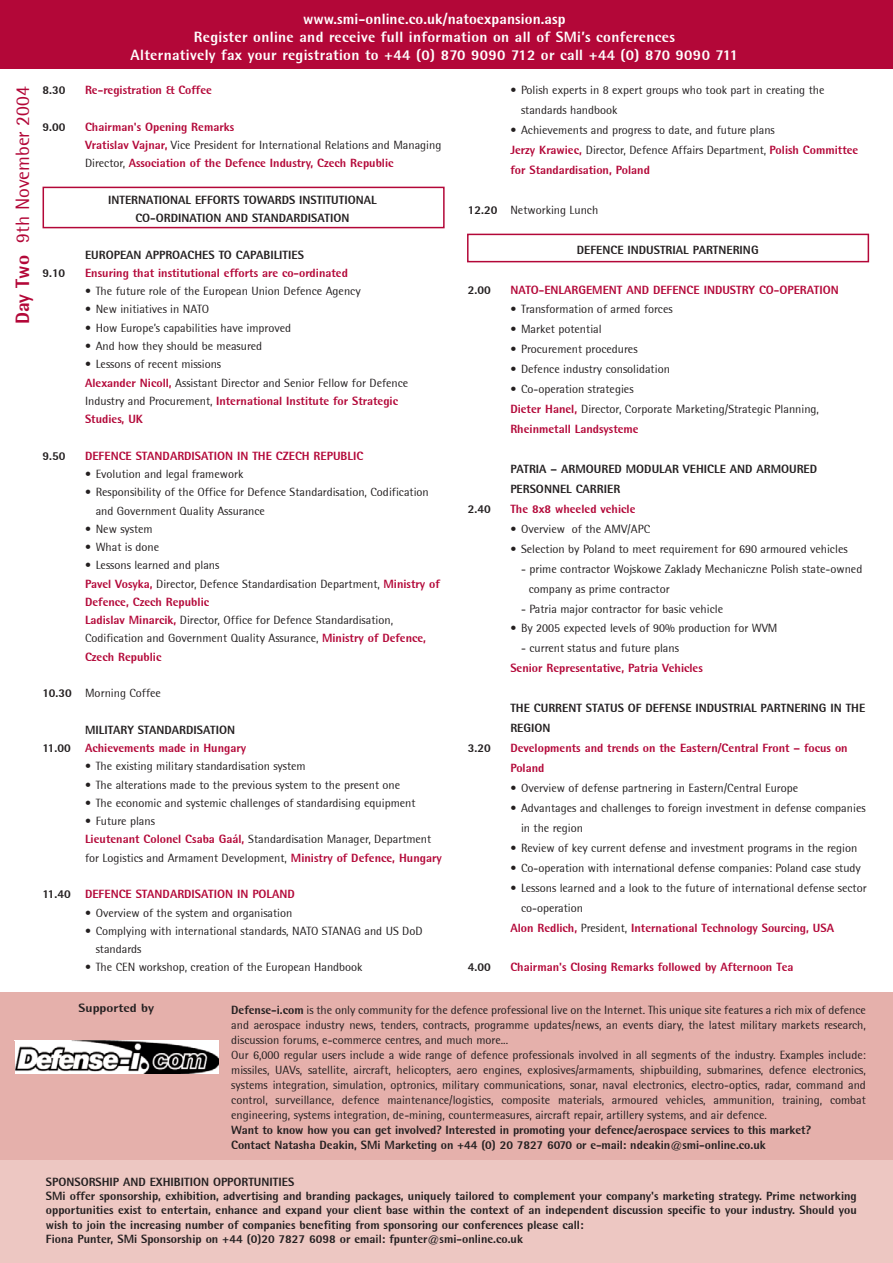
<style>
.page{position:relative;width:893px;height:1263px;background:#fff}
.page>*{position:absolute;margin:0;border:0;box-sizing:border-box;transform-origin:0 0}
.t1{font:19.5px "Rotis Semi Sans";color:#b30738}
.t2{font:800 15px/18px "Rotis Semi Sans";letter-spacing:.02em;color:#fff;text-align:center}
.t3{font:12px/18.3px "Rotis Semi Sans";color:#231f20}
.t4{font:800 12px/14.4px "Rotis Semi Sans";color:#231f20}
.t5{font:800 12px/18.3px "Rotis Semi Sans";color:#b30738}
.t6{font:800 12px "Rotis Semi Sans";color:#231f20;scale:1.11 1}
.s1{font-weight:800}
.s2{font-weight:400;color:#231f20}
.s3{font-weight:800;color:#b30738}
.s4{color:#b30738}
.s5{color:#231f20}
</style>
<div class="page">
<div style="left:0;top:0;width:892px;height:68px;background:#b30738"></div>
<div style="left:0;top:993px;width:892px;height:270px;background:#e5b0ab"></div>
<div style="left:0;top:1160px;width:892px;height:103px;background:#edc7c2"></div>
<img style="left:15px;top:1041px;width:203px;height:33px">
<svg style="left:42px;top:186px;width:827px;height:77px"></svg>
<h1 class="t1" style="left:14px;top:324px;width:239px;rotate:-90deg"><span class="s1">Day Two</span> 9th November 2004</h1>
<p class="t2" style="left:131px;top:11px;width:609px">www.smi-online.co.uk/natoexpansion.asp<br>Register online and receive full information on all of SMi»s conferences<br>Alternatively fax your registration to +44 (0) 870 9090 712 or call +44 (0) 870 9090 711</p>
<p class="t4" style="left:43px;top:84px;width:24px">8.30</p>
<p class="t5" style="left:85px;top:82px;width:128px">Re-registration &amp; Coffee</p>
<p class="t4" style="left:43px;top:120px;width:24px">9.00</p>
<p class="t5" style="left:85px;top:118px;width:358px">Chairman's Opening Remarks<br>Vratislav Vajnar, <span class="s2">Vice President for International Relations and Managing<br>Director,</span> Association of the Defence Industry, Czech Republic</p>
<p class="t4" style="left:108px;top:192px;width:270px;line-height:18.3px;text-align:center">INTERNATIONAL EFFORTS TOWARDS INSTITUTIONAL<br>CO-ORDINATION AND STANDARDISATION</p>
<p class="t4" style="left:85px;top:248px;width:220px">EUROPEAN APPROACHES TO CAPABILITIES</p>
<p class="t4" style="left:43px;top:267px;width:24px">9.10</p>
<p class="t5" style="left:85px;top:265px;width:264px">Ensuring that institutional efforts are co-ordinated</p>
<p class="t3" style="left:85px;top:283px;width:277px">• The future role of the European Union Defence Agency</p>
<p class="t3" style="left:85px;top:301px;width:125px">• New initiatives in NATO</p>
<p class="t3" style="left:85px;top:319px;width:207px">• How Europe»s capabilities have improved</p>
<p class="t3" style="left:85px;top:338px;width:179px">• And how they should be measured</p>
<p class="t3" style="left:85px;top:356px;width:325px">• Lessons of recent missions<br><span class="s3">Alexander Nicoll,</span> Assistant Director and Senior Fellow for Defence Industry and Procurement, <span class="s3">International Institute for Strategic Studies, UK</span></p>
<p class="t4" style="left:43px;top:449px;width:24px">9.50</p>
<p class="t5" style="left:85px;top:447px;width:280px">DEFENCE STANDARDISATION IN THE CZECH REPUBLIC</p>
<p class="t3" style="left:85px;top:466px;width:160px">• Evolution and legal framework</p>
<p class="t3" style="left:96px;top:484px;width:334px;text-indent:-11px">• Responsibility of the Office for Defence Standardisation, Codification and Government Quality Assurance</p>
<p class="t3" style="left:85px;top:520px;width:69px">• New system</p>
<p class="t3" style="left:85px;top:539px;width:76px">• What is done</p>
<p class="t3" style="left:85px;top:557px;width:356px">• Lessons learned and plans<br><span class="s3">Pavel Vosyka,</span> Director, Defence Standardisation Department, <span class="s3">Ministry of Defence, Czech Republic<br>Ladislav Minarcik,</span> Director, Office for Defence Standardisation, Codification and Government Quality Assurance, <span class="s3">Ministry of Defence, Czech Republic</span></p>
<p class="t3" style="left:43px;top:685px;width:120px"><span class="s1">10.30</span> Morning Coffee</p>
<p class="t4" style="left:43px;top:722px;width:205px;line-height:18.3px;text-indent:43px">MILITARY STANDARDISATION<br>11.00 <span class="s4">Achievements made in Hungary</span></p>
<p class="t3" style="left:85px;top:758px;width:222px">• The existing military standardisation system</p>
<p class="t3" style="left:85px;top:776px;width:316px">• The alterations made to the previous system to the present one</p>
<p class="t3" style="left:85px;top:795px;width:332px">• The economic and systemic challenges of standardising equipment</p>
<p class="t3" style="left:85px;top:813px;width:358px">• Future plans<br><span class="s3">Lieutenant Colonel Csaba Gaál,</span> Standardisation Manager, Department for Logistics and Armament Development, <span class="s3">Ministry of Defence, Hungary</span></p>
<p class="t5" style="left:43px;top:886px;width:254px"><span class="s5">11.40</span> DEFENCE STANDARDISATION IN POLAND</p>
<p class="t3" style="left:85px;top:904px;width:209px">• Overview of the system and organisation</p>
<p class="t3" style="left:96px;top:923px;width:328px;text-indent:-11px">• Complying with international standards, NATO STANAG and US DoD standards</p>
<p class="t3" style="left:85px;top:959px;width:279px">• The CEN workshop, creation of the European Handbook</p>
<p class="t3" style="left:521px;top:81px;width:305px;line-height:20px;text-indent:-11px">• Polish experts in 8 expert groups who took part in creating the standards handbook</p>
<p class="t3" style="left:510px;top:121px;width:349px;line-height:20px">• Achievements and progress to date, and future plans<br><span class="s3">Jerzy Krawiec,</span> Director, Defence Affairs Department, <span class="s3">Polish Committee for Standardisation, Poland</span></p>
<p class="t3" style="left:468px;top:201px;width:132px"><span class="s1">12.20</span> Networking Lunch</p>
<p class="t4" style="left:577px;top:243px;width:183px">DEFENCE INDUSTRIAL PARTNERING</p>
<p class="t4" style="left:468px;top:283px;width:24px">2.00</p>
<p class="t5" style="left:510px;top:281px;width:330px">NATO-ENLARGEMENT AND DEFENCE INDUSTRY CO-OPERATION</p>
<p class="t3" style="left:510px;top:301px;width:164px">• Transformation of armed forces</p>
<p class="t3" style="left:510px;top:321px;width:93px">• Market potential</p>
<p class="t3" style="left:510px;top:341px;width:129px">• Procurement procedures</p>
<p class="t3" style="left:510px;top:361px;width:161px">• Defence industry consolidation</p>
<p class="t3" style="left:510px;top:380px;width:310px;line-height:20px">• Co-operation strategies<br><span class="s3">Dieter Hanel,</span> Director, Corporate Marketing/Strategic Planning,<br><span class="s3">Rheinmetall Landsysteme</span></p>
<p class="t4" style="left:510px;top:460px;width:308px;line-height:20px">PATRIA √ ARMOURED MODULAR VEHICLE AND ARMOURED<br>PERSONNEL CARRIER</p>
<p class="t4" style="left:468px;top:503px;width:24px">2.40</p>
<p class="t5" style="left:510px;top:501px;width:126px">The 8x8 wheeled vehicle</p>
<p class="t3" style="left:510px;top:520px;width:141px">• Overview of the AMV/APC</p>
<p class="t3" style="left:510px;top:540px;width:339px">• Selection by Poland to meet requirement for 690 armoured vehicles</p>
<p class="t3" style="left:528px;top:560px;width:335px;line-height:20px;text-indent:-8px">- prime contractor Wojskowe Zaklady Mechaniczne Polish state-owned company as prime contractor</p>
<p class="t3" style="left:521px;top:600px;width:203px">- Patria major contractor for basic vehicle</p>
<p class="t3" style="left:510px;top:620px;width:268px">• By 2005 expected levels of 90% production for WVM</p>
<p class="t3" style="left:521px;top:640px;width:159px">- current status and future plans</p>
<p class="t5" style="left:510px;top:660px;width:194px">Senior Representative, Patria Vehicles</p>
<p class="t4" style="left:510px;top:699px;width:356px;line-height:20px">THE CURRENT STATUS OF DEFENSE INDUSTRIAL PARTNERING IN THE<br>REGION</p>
<p class="t4" style="left:468px;top:742px;width:24px">3.20</p>
<p class="t5" style="left:510px;top:739px;width:339px;line-height:20px">Developments and trends on the Eastern/Central Front √ focus on<br>Poland</p>
<p class="t3" style="left:510px;top:780px;width:289px">• Overview of defense partnering in Eastern/Central Europe</p>
<p class="t3" style="left:521px;top:799px;width:346px;line-height:20px;text-indent:-11px">• Advantages and challenges to foreign investment in defense companies in the region</p>
<p class="t3" style="left:510px;top:839px;width:348px">• Review of key current defense and investment programs in the region</p>
<p class="t3" style="left:510px;top:859px;width:352px">• Co-operation with international defense companies: Poland case study</p>
<p class="t3" style="left:510px;top:879px;width:358px">• Lessons learned and a look to the future of international defense sector</p>
<p class="t3" style="left:521px;top:899px;width:64px">co-operation</p>
<p class="t5" style="left:510px;top:919px;width:325px">Alon Redlich, <span class="s2">President,</span> International Technology Sourcing, USA</p>
<p class="t4" style="left:468px;top:961px;width:24px">4.00</p>
<p class="t5" style="left:510px;top:959px;width:284px">Chairman's Closing Remarks followed by Afternoon Tea</p>
<p class="t6" style="left:79px;top:1003px;width:69px">Supported by</p>
<p class="t3" style="left:231px;top:1003px;width:636px;line-height:15px"><span class="s1">Defense-i.com</span> is the only community for the defence professional live on the Internet. This unique site features a rich mix of defence and aerospace industry news, tenders, contracts, programme updates/news, an events diary, the latest military markets research, discussion forums, e-commerce centres, and much more...<br>Our 6,000 regular users include a wide range of defence professionals involved in all segments of the industry. Examples include: missiles, UAVs, satellite, aircraft, helicopters, aero engines, explosives/armaments, shipbuilding, submarines, defence electronics, systems integration, simulation, optronics, military communications, sonar, naval electronics, electro-optics, radar, command and control, surveillance, defence maintenance/logistics, composite materials, armoured vehicles, ammunition, training, combat engineering, systems integration, de-mining, countermeasures, aircraft repair, artillery systems, and air defence.</p>
<p class="t4" style="left:231px;top:1123px;width:581px;line-height:15px">Want to know how you can get involved? Interested in promoting your defence/aerospace services to this market?<br>Contact Natasha Deakin, SMi Marketing on +44 (0) 20 7827 6070 or e-mail: ndeakin@smi-online.co.uk</p>
<p class="t4" style="left:46px;top:1175px;width:812px">SPONSORSHIP AND EXHIBITION OPPORTUNITIES<br>SMi offer sponsorship, exhibition, advertising and branding packages, uniquely tailored to complement your company's marketing strategy. Prime networking opportunities exist to entertain, enhance and expand your client base within the context of an independent discussion specific to your industry. Should you wish to join the increasing number of companies benefiting from sponsoring our conferences please call:<br>Fiona Punter, SMi Sponsorship on +44 (0)20 7827 6098 or email: fpunter@smi-online.co.uk</p>
</div>
